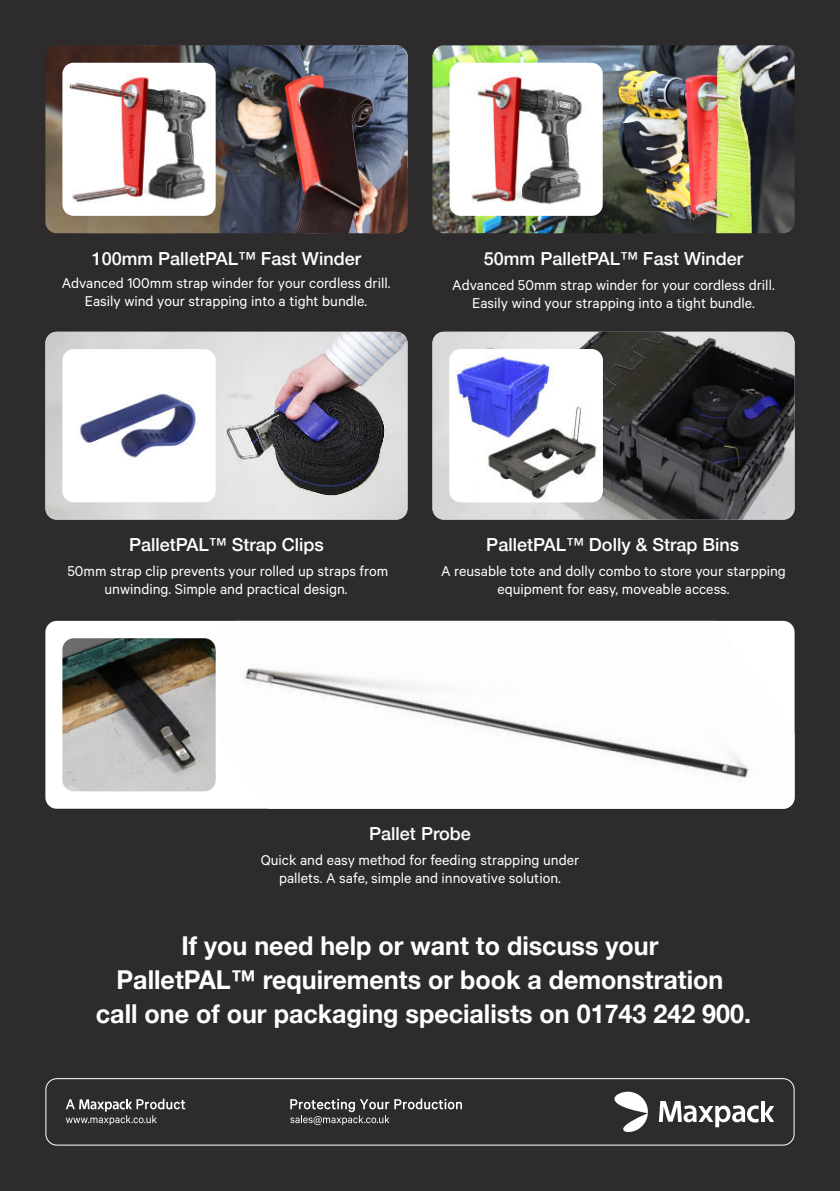
<style>
.page{position:relative;width:840px;height:1191px;background:#fff}
.page>*{position:absolute;margin:0;border:0;box-sizing:border-box;transform-origin:0 0}
.t1{font:700 26px/34px "Helvetica Neue";color:#fff;text-align:center;scale:.96 1}
.t2{font:500 18px "Helvetica Neue";color:#fff}
.t3{font:16px/18px "Calibre";color:#fff;text-align:center}
</style>
<div class="page">
<div style="left:0;top:0;width:839px;height:1191px;background:#2e2b2c"></div>
<img style="left:45px;top:45px;width:42px;height:188px">
<img style="left:45px;top:332px;width:362px;height:187px">
<svg style="left:45px;top:1078px;width:749px;height:67px"></svg>
<img style="left:432px;top:45px;width:362px;height:188px">
<img style="left:87px;top:45px;width:320px;height:188px">
<img style="left:432px;top:332px;width:362px;height:187px">
<div style="left:449px;top:63px;width:153px;height:153px;background:#fff;border-radius:11px"></div>
<img style="left:471px;top:72px;width:112px;height:133px">
<img style="left:449px;top:349px;width:153px;height:153px">
<div style="left:62px;top:63px;width:153px;height:153px;background:#fff;border-radius:11px"></div>
<img style="left:65px;top:66px;width:148px;height:147px">
<div style="left:62px;top:349px;width:153px;height:153px;background:#fff;border-radius:11px"></div>
<img style="left:78px;top:393px;width:119px;height:65px">
<div style="left:45px;top:621px;width:749px;height:187px;background:#fff;border-radius:11px"></div>
<img style="left:169px;top:621px;width:625px;height:187px">
<img style="left:62px;top:638px;width:153px;height:153px">
<p class="t2" style="left:92px;top:252px;width:270px">100mm PalletPAL™ Fast Winder</p>
<p class="t2" style="left:483px;top:251px;width:260px">50mm PalletPAL™ Fast Winder</p>
<p class="t3" style="left:62px;top:275px;width:330px">Advanced 100mm strap winder for your cordless drill.<br>Easily wind your strapping into a tight bundle.</p>
<p class="t3" style="left:452px;top:277px;width:324px">Advanced 50mm strap winder for your cordless drill.<br>Easily wind your strapping into a tight bundle.</p>
<p class="t2" style="left:129px;top:538px;width:196px">PalletPAL™ Strap Clips</p>
<p class="t2" style="left:486px;top:538px;width:254px">PalletPAL™ Dolly &amp; Strap Bins</p>
<p class="t3" style="left:67px;top:563px;width:322px">50mm strap clip prevents your rolled up straps from unwinding. Simple and practical design.</p>
<p class="t3" style="left:441px;top:563px;width:346px">A reusable tote and dolly combo to store your starpping equipment for easy, moveable access.</p>
<p class="t2" style="left:369px;top:827px;width:103px">Pallet Probe</p>
<p class="t3" style="left:260px;top:852px;width:320px">Quick and easy method for feeding strapping under pallets. A safe, simple and innovative solution.</p>
<h1 class="t1" style="left:96px;top:930px;width:683px">If you need help or want to discuss your<br>PalletPAL™ requirements or book a demonstration<br>call one of our packaging specialists on 01743 242 900.</h1>
</div>
